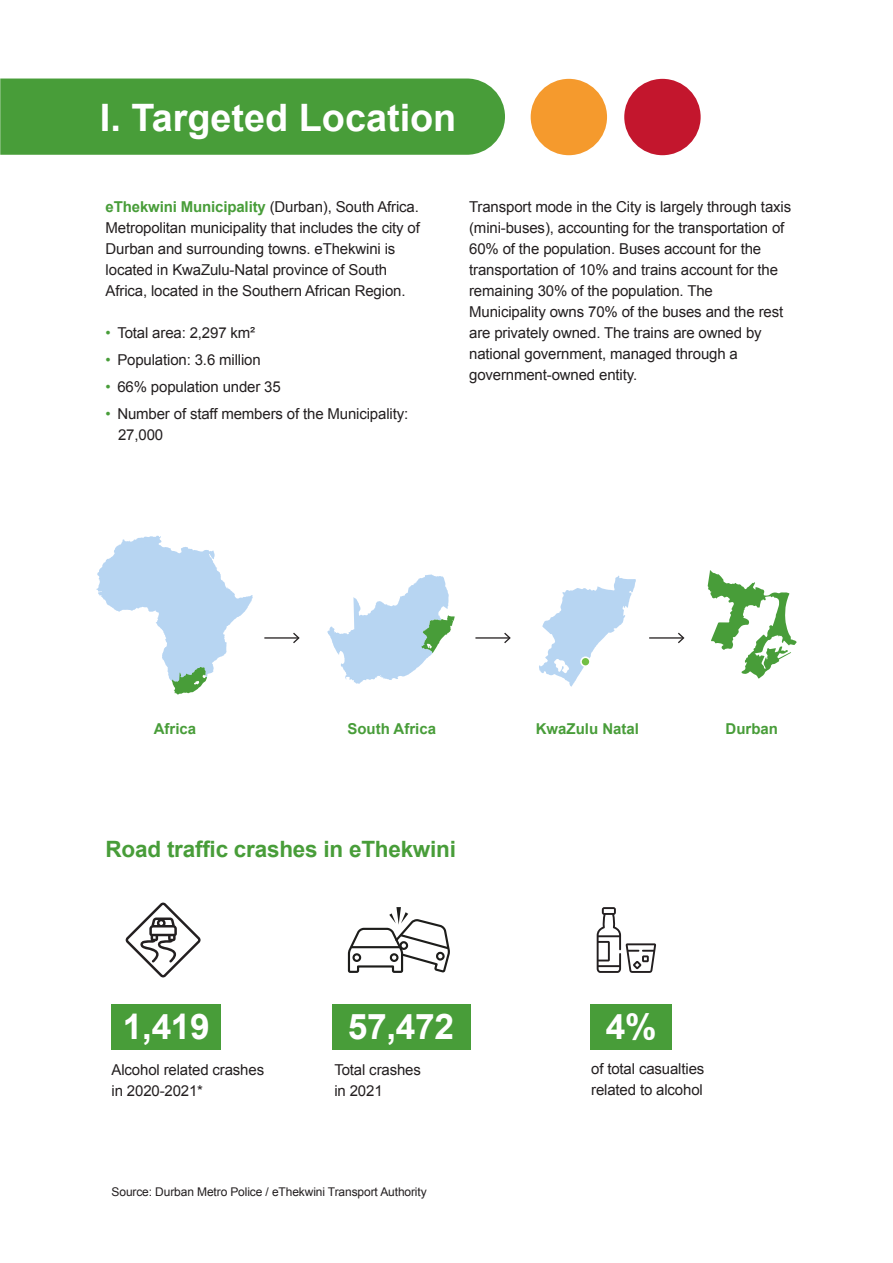
<style>
.page{position:relative;width:893px;height:1263px;background:#fff}
.page>*{position:absolute;margin:0;border:0;box-sizing:border-box;transform-origin:0 0}
.t1{font:700 37.8px "Arial";color:#fff}
.t2{font:700 35.25px "Arial";letter-spacing:-.01em;color:#fff}
.t3{font:700 22.5px "Arial";letter-spacing:-.01em;color:#489d39}
.t4{font:15px/21px "Arial";letter-spacing:-.01em;color:#231f20}
.t5{font:700 15px "Arial";color:#489d39}
.t6{font:12px "Arial";letter-spacing:-.01em;color:#231f20}
.s1{font-weight:700;color:#489d39}
.s2{color:#489d39}
</style>
<div class="page">
<div style="left:112px;top:1004px;width:109px;height:46px;background:#489d39"></div>
<div style="left:332px;top:1004px;width:139px;height:46px;background:#489d39"></div>
<div style="left:0;top:79px;width:505px;height:76px;background:#489d39"></div>
<div style="left:590px;top:1004px;width:81px;height:46px;background:#489d39"></div>
<div style="left:531px;top:79px;width:76px;height:76px;background:#f59a2d;border-radius:50%"></div>
<div style="left:624px;top:79px;width:77px;height:76px;background:#c3162d;border-radius:50%"></div>
<svg style="left:348px;top:907px;width:102px;height:66px"></svg>
<svg style="left:96px;top:536px;width:157px;height:158px"></svg>
<svg style="left:327px;top:574px;width:128px;height:110px"></svg>
<svg style="left:539px;top:576px;width:97px;height:111px"></svg>
<div style="left:581px;top:657px;width:9px;height:9px;background:#72bf44;border-radius:50%"></div>
<div style="left:580px;top:656px;width:11px;height:11px;border:2px solid #fff;border-radius:50%"></div>
<svg style="left:708px;top:570px;width:89px;height:109px"></svg>
<hr style="left:264px;top:637px;width:34px;height:2px;background:#231f20">
<svg style="left:293px;top:633px;width:7px;height:10px"></svg>
<hr style="left:475px;top:637px;width:34px;height:2px;background:#231f20">
<svg style="left:504px;top:633px;width:7px;height:10px"></svg>
<hr style="left:649px;top:637px;width:34px;height:2px;background:#231f20">
<svg style="left:678px;top:633px;width:6px;height:10px"></svg>
<svg style="left:125px;top:902px;width:76px;height:76px"></svg>
<svg style="left:597px;top:907px;width:59px;height:66px"></svg>
<h1 class="t1" style="left:100px;top:92px;width:358px">I. Targeted Location</h1>
<p class="t4" style="left:106px;top:196px;width:316px"><span class="s1">eThekwini Municipality</span> (Durban), South Africa.<br>Metropolitan municipality that includes the city of Durban and surrounding towns. eThekwini is located in KwaZulu-Natal province of South Africa, located in the Southern African Region.</p>
<p class="t4" style="left:106px;top:322px;width:151px"><span class="s2">•</span> Total area: 2,297 km²</p>
<p class="t4" style="left:106px;top:349px;width:157px"><span class="s2">•</span> Population: 3.6 million</p>
<p class="t4" style="left:106px;top:376px;width:177px"><span class="s2">•</span> 66% population under 35</p>
<p class="t4" style="left:118px;top:403px;width:292px;text-indent:-13px"><span class="s2">•</span> Number of staff members of the Municipality:<br>27,000</p>
<p class="t4" style="left:469px;top:197px;width:324px">Transport mode in the City is largely through taxis (mini-buses), accounting for the transportation of 60% of the population. Buses account for the transportation of 10% and trains account for the remaining 30% of the population. The Municipality owns 70% of the buses and the rest are privately owned. The trains are owned by national government, managed through a government-owned entity.</p>
<p class="t5" style="left:154px;top:719px;width:44px">Africa</p>
<p class="t5" style="left:347px;top:719px;width:90px">South Africa</p>
<p class="t5" style="left:536px;top:719px;width:105px">KwaZulu Natal</p>
<p class="t5" style="left:725px;top:719px;width:54px">Durban</p>
<h3 class="t3" style="left:106px;top:834px;width:352px">Road traffic crashes in eThekwini</h3>
<h2 class="t2" style="left:123px;top:1004px;width:88px">1,419</h2>
<p class="t4" style="left:112px;top:1059px;width:154px">Alcohol related crashes in 2020-2021*</p>
<h2 class="t2" style="left:348px;top:1004px;width:108px">57,472</h2>
<p class="t4" style="left:334px;top:1059px;width:88px">Total crashes in 2021</p>
<p class="t6" style="left:112px;top:1184px;width:317px">Source: Durban Metro Police / eThekwini Transport Authority</p>
<h2 class="t2" style="left:606px;top:1004px;width:52px">4%</h2>
<p class="t4" style="left:591px;top:1059px;width:115px">of total casualties related to alcohol</p>
</div>
